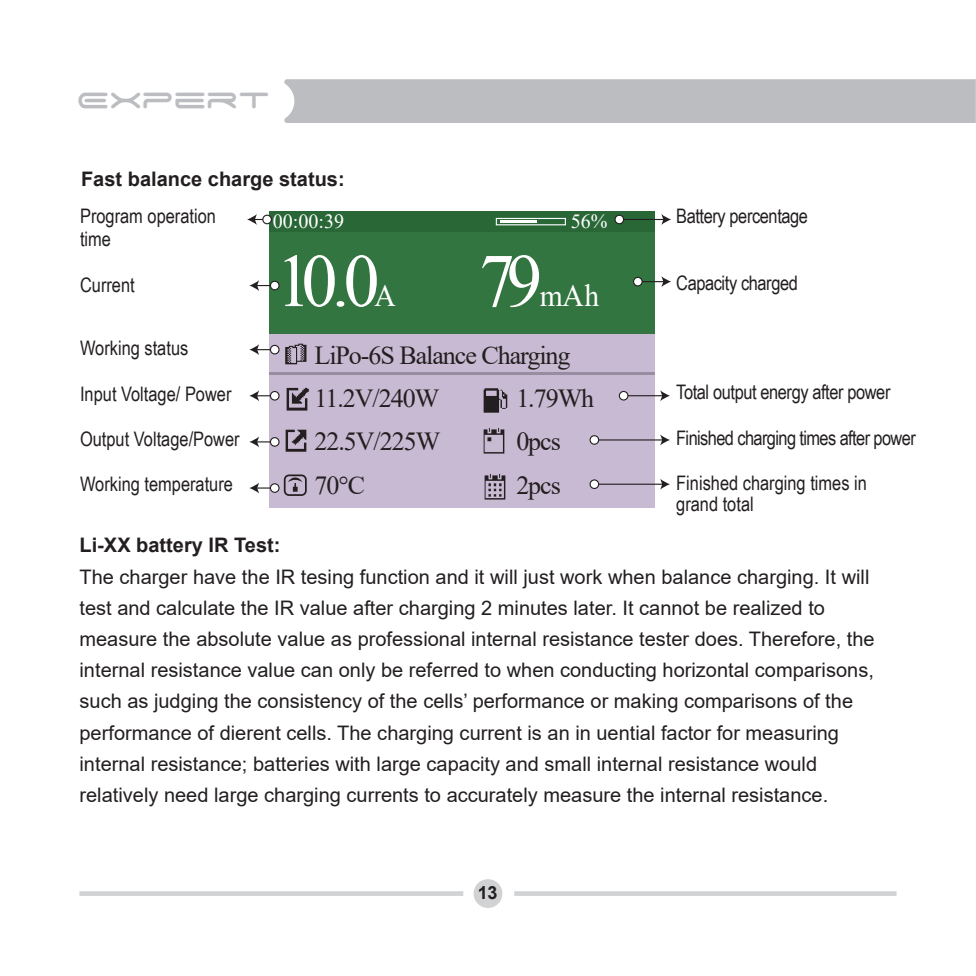
<style>
.page{position:relative;width:976px;height:976px;background:#fff}
.page>*{position:absolute;margin:0;border:0;box-sizing:border-box;transform-origin:0 0}
.t1{font:75.6px "Times New Roman";color:#fff;scale:.94 1}
.t2{font:36px "Space Age";color:#bcbdc0}
.t3{font:31.2px "Times New Roman";color:#fff;scale:.94 1}
.t4{font:26px/43.2px "Times New Roman";letter-spacing:-.04em;color:#231f20}
.t5{font:20px/31.2px "Arial";color:#231f20}
.t6{font:20px/21.2px "Arial Narrow";color:#231f20}
.t7{font:20px "Arial Narrow";letter-spacing:-.02em;color:#231f20}
.t8{font:700 20px "Arial";color:#231f20}
.t9{font:20px "Arial Narrow";letter-spacing:-.03em;color:#231f20}
.t10{font:20px "Times New Roman";color:#fff}
.t11{font:700 18px "Arial";color:#231f20}
.s1{font-size:52.8px}
</style>
<div class="page">
<div style="left:269px;top:214px;width:385px;height:120px;background:#337540"></div>
<div style="left:269px;top:334px;width:193px;height:173px;background:#c8bad2"></div>
<div style="left:462px;top:334px;width:192px;height:173px;background:#c8bad2"></div>
<div style="left:269px;top:211px;width:385px;height:21px;background:#296737"></div>
<hr style="left:270px;top:372px;width:384px;height:3px;background:#978ca0">
<img style="left:483px;top:388px;width:25px;height:25px">
<img style="left:484px;top:474px;width:22px;height:26px">
<img style="left:483px;top:428px;width:22px;height:26px">
<img style="left:279px;top:429px;width:28px;height:23px">
<img style="left:279px;top:387px;width:30px;height:24px">
<img style="left:279px;top:343px;width:28px;height:22px">
<div style="left:495px;top:218px;width:70px;height:7px;border:1px solid #fff"></div>
<hr style="left:500px;top:220px;width:36px;height:3px;background:#fff">
<hr style="left:619px;top:219px;width:45px;height:1px;background:#231f20">
<svg style="left:614px;top:214px;width:10px;height:10px"></svg>
<svg style="left:661px;top:214px;width:9px;height:11px"></svg>
<svg style="left:633px;top:276px;width:37px;height:11px"></svg>
<hr style="left:623px;top:395px;width:40px;height:1px;background:#231f20">
<svg style="left:618px;top:391px;width:10px;height:9px"></svg>
<svg style="left:660px;top:390px;width:9px;height:11px"></svg>
<hr style="left:594px;top:439px;width:69px;height:1px;background:#231f20">
<svg style="left:589px;top:435px;width:10px;height:9px"></svg>
<svg style="left:660px;top:434px;width:9px;height:11px"></svg>
<hr style="left:594px;top:483px;width:69px;height:1px;background:#231f20">
<svg style="left:589px;top:479px;width:10px;height:10px"></svg>
<svg style="left:660px;top:479px;width:9px;height:10px"></svg>
<svg style="left:247px;top:214px;width:25px;height:11px"></svg>
<svg style="left:249px;top:280px;width:30px;height:11px"></svg>
<svg style="left:249px;top:344px;width:30px;height:11px"></svg>
<svg style="left:249px;top:390px;width:30px;height:11px"></svg>
<svg style="left:249px;top:436px;width:30px;height:11px"></svg>
<svg style="left:249px;top:474px;width:57px;height:21px"></svg>
<svg style="left:79px;top:891px;width:384px;height:4px;background:#d3d4d6"></svg>
<svg style="left:514px;top:891px;width:382px;height:4px;background:#d3d4d6"></svg>
<div style="left:473px;top:878px;width:29px;height:29px;background:#d1d2d4;border-radius:50%"></div>
<div style="left:284px;top:79px;width:691px;height:44px;background:#bcbdc0"></div>
<h2 class="t2" style="left:77px;top:84px;width:195px">Expert</h2>
<p class="t8" style="left:81px;top:164px;width:265px">Fast balance charge status:</p>
<p class="t6" style="left:80px;top:204px;width:137px;line-height:22.8px">Program operation time</p>
<p class="t6" style="left:80px;top:273px;width:56px">Current</p>
<p class="t6" style="left:80px;top:336px;width:110px">Working status</p>
<p class="t6" style="left:80px;top:382px;width:153px">Input Voltage/ Power</p>
<p class="t6" style="left:80px;top:427px;width:161px">Output Voltage/Power</p>
<p class="t6" style="left:80px;top:473px;width:154px">Working temperature</p>
<p class="t10" style="left:273px;top:207px;width:73px">00:00:39</p>
<p class="t10" style="left:570px;top:207px;width:38px">56%</p>
<h1 class="t1" style="left:276px;top:227px;width:111px">10<span class="s1">.</span>0</h1>
<h3 class="t3" style="left:374px;top:273px;width:24px">A</h3>
<h1 class="t1" style="left:479px;top:227px;width:68px">79</h1>
<h3 class="t3" style="left:539px;top:273px;width:64px">mAh</h3>
<h3 class="t4" style="left:314px;top:333px;width:257px">LiPo-6S Balance Charging<br>11.2V/240W</h3>
<h3 class="t4" style="left:516px;top:376px;width:79px">1.79Wh</h3>
<h3 class="t4" style="left:314px;top:419px;width:127px">22.5V/225W</h3>
<h3 class="t4" style="left:516px;top:419px;width:46px">0pcs</h3>
<h3 class="t4" style="left:314px;top:462px;width:52px">70℃</h3>
<h3 class="t4" style="left:516px;top:462px;width:46px">2pcs</h3>
<p class="t7" style="left:676px;top:202px;width:133px">Battery percentage</p>
<p class="t7" style="left:676px;top:268px;width:123px">Capacity charged</p>
<p class="t7" style="left:676px;top:377px;width:216px">Total output energy after power</p>
<p class="t9" style="left:676px;top:422px;width:241px">Finished charging times after power</p>
<p class="t6" style="left:676px;top:471px;width:192px">Finished charging times in grand total</p>
<p class="t8" style="left:79px;top:531px;width:202px">Li-XX battery IR Test:</p>
<p class="t5" style="left:79px;top:560px;width:796px">The charger have the IR tesing function and it will just work when balance charging. It will test and calculate the IR value after charging 2 minutes later. It cannot be realized to measure the absolute value as professional internal resistance tester does. Therefore, the internal resistance value can only be referred to when conducting horizontal comparisons, such as judging the consistency of the cells’ performance or making comparisons of the performance of dierent cells. The charging current is an in uential factor for measuring internal resistance; batteries with large capacity and small internal resistance would relatively need large charging currents to accurately measure the internal resistance.</p>
<p class="t11" style="left:477px;top:880px;width:21px">13</p>
</div>
